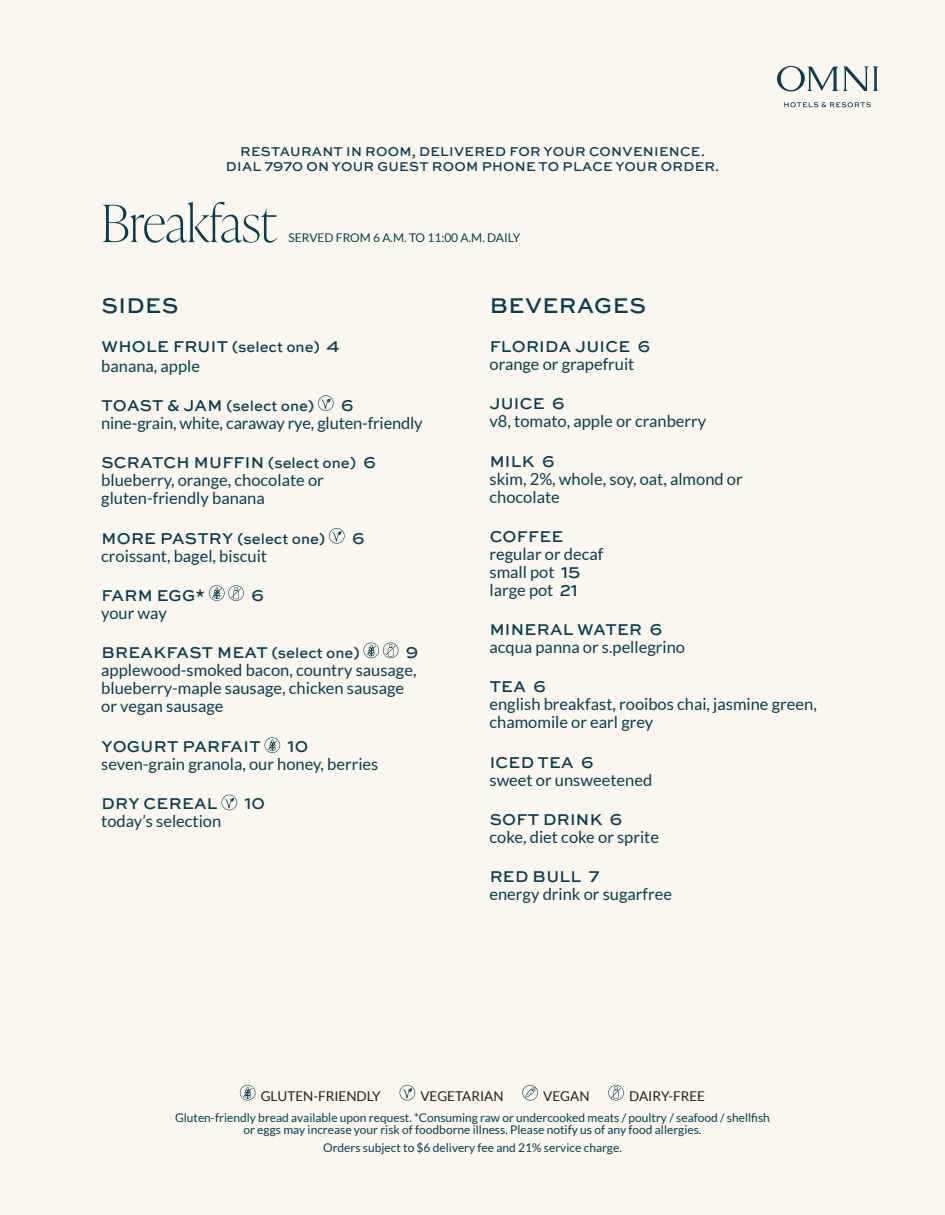
<style>
.page{position:relative;width:945px;height:1215px;background:#faf8ee}
.page>*{position:absolute;margin:0;border:0;box-sizing:border-box;transform-origin:0 0}
.t1{font:100 51.3px "Ivy Presto Display";color:#083d51}
.t2{font:500 22.5px "Sweet Sans Pro";letter-spacing:.02em;color:#083d51}
.t3{font:16.5px/18px "Lato";color:#083d51}
.t4{font:500 16.5px "Sweet Sans Pro";letter-spacing:.02em;color:#083d51}
.t5{font:500 15px "Sweet Sans Pro";color:#083d51}
.t6{font:500 13.5px/15px "Sweet Sans Pro";letter-spacing:.02em;color:#083d51;text-align:center}
.t7{font:13.5px "Lato";color:#231f20}
.t8{font:12px/12px "Lato";color:#083d51;text-align:center}
.s1{font-size:15px}
.s2{font-size:16.5px}
.s3{font-family:"Sweet Sans Pro";font-weight:500}
</style>
<div class="page">
<svg style="left:777px;top:66px;width:101px;height:26px"></svg>
<svg style="left:784px;top:102px;width:87px;height:5px"></svg>
<svg style="left:240px;top:1085px;width:16px;height:16px"></svg>
<svg style="left:400px;top:1085px;width:15px;height:16px"></svg>
<svg style="left:522px;top:1085px;width:16px;height:16px"></svg>
<svg style="left:608px;top:1085px;width:16px;height:16px"></svg>
<svg style="left:318px;top:395px;width:16px;height:16px"></svg>
<svg style="left:329px;top:528px;width:16px;height:16px"></svg>
<svg style="left:209px;top:585px;width:35px;height:16px"></svg>
<svg style="left:363px;top:643px;width:35px;height:15px"></svg>
<svg style="left:265px;top:737px;width:15px;height:16px"></svg>
<svg style="left:221px;top:795px;width:16px;height:15px"></svg>
<p class="t6" style="left:226px;top:143px;width:495px">RESTAURANT IN ROOM, DELIVERED FOR YOUR CONVENIENCE.<br>DIAL 7970 ON YOUR GUEST ROOM PHONE TO PLACE YOUR ORDER.</p>
<h1 class="t1" style="left:101px;top:187px;width:177px">Breakfast</h1>
<p class="t8" style="left:288px;top:232px;width:233px">SERVED FROM 6 A.M. TO 11:00 A.M. DAILY</p>
<h2 class="t2" style="left:101px;top:289px;width:78px">SIDES</h2>
<p class="t4" style="left:101px;top:334px;width:240px">WHOLE FRUIT <span class="s1">(select one)</span> 4</p>
<p class="t3" style="left:101px;top:357px;width:100px">banana, apple</p>
<p class="t5" style="left:101px;top:395px;width:214px"><span class="s2">TOAST &amp; JAM</span> (select one)</p>
<p class="t4" style="left:341px;top:393px;width:14px">6</p>
<p class="t3" style="left:101px;top:414px;width:323px">nine-grain, white, caraway rye, gluten-friendly</p>
<p class="t4" style="left:101px;top:451px;width:276px">SCRATCH MUFFIN <span class="s1">(select one)</span> 6</p>
<p class="t3" style="left:101px;top:471px;width:224px">blueberry, orange, chocolate or gluten-friendly banana</p>
<p class="t5" style="left:101px;top:528px;width:225px"><span class="s2">MORE PASTRY</span> (select one)</p>
<p class="t4" style="left:352px;top:526px;width:14px">6</p>
<p class="t3" style="left:101px;top:547px;width:167px">croissant, bagel, biscuit</p>
<p class="t4" style="left:101px;top:583px;width:105px">FARM EGG*</p>
<p class="t4" style="left:251px;top:583px;width:14px">6</p>
<p class="t3" style="left:101px;top:604px;width:67px">your way</p>
<p class="t4" style="left:101px;top:641px;width:260px">BREAKFAST MEAT <span class="s1">(select one)</span></p>
<p class="t4" style="left:406px;top:641px;width:14px">9</p>
<p class="t3" style="left:101px;top:661px;width:317px">applewood-smoked bacon, country sausage, blueberry-maple sausage, chicken sausage or vegan sausage</p>
<p class="t4" style="left:101px;top:734px;width:161px">YOGURT PARFAIT</p>
<p class="t4" style="left:288px;top:734px;width:22px">10</p>
<p class="t3" style="left:101px;top:754px;width:279px">seven-grain granola, our honey, berries</p>
<p class="t4" style="left:101px;top:791px;width:118px">DRY CEREAL</p>
<p class="t4" style="left:245px;top:791px;width:22px">10</p>
<p class="t3" style="left:101px;top:812px;width:122px">today’s selection</p>
<h2 class="t2" style="left:490px;top:289px;width:158px">BEVERAGES</h2>
<p class="t4" style="left:490px;top:334px;width:162px">FLORIDA JUICE 6</p>
<p class="t3" style="left:490px;top:355px;width:146px">orange or grapefruit</p>
<p class="t4" style="left:490px;top:392px;width:76px">JUICE 6</p>
<p class="t3" style="left:490px;top:412px;width:218px">v8, tomato, apple or cranberry</p>
<p class="t4" style="left:490px;top:449px;width:66px">MILK 6</p>
<p class="t3" style="left:490px;top:469px;width:255px">skim, 2%, whole, soy, oat, almond or chocolate</p>
<p class="t4" style="left:490px;top:524px;width:75px">COFFEE</p>
<p class="t3" style="left:490px;top:545px;width:115px">regular or decaf small pot <span class="s3">15 </span>large pot <span class="s3">21</span></p>
<p class="t4" style="left:490px;top:618px;width:174px">MINERAL WATER 6</p>
<p class="t3" style="left:490px;top:638px;width:197px">acqua panna or s.pellegrino</p>
<p class="t4" style="left:490px;top:675px;width:58px">TEA 6</p>
<p class="t3" style="left:490px;top:695px;width:329px">english breakfast, rooibos chai, jasmine green, chamomile or earl grey</p>
<p class="t4" style="left:490px;top:750px;width:105px">ICED TEA 6</p>
<p class="t3" style="left:490px;top:771px;width:164px">sweet or unsweetened</p>
<p class="t4" style="left:490px;top:807px;width:134px">SOFT DRINK 6</p>
<p class="t3" style="left:490px;top:828px;width:171px">coke, diet coke or sprite</p>
<p class="t4" style="left:490px;top:865px;width:111px">RED BULL 7</p>
<p class="t3" style="left:490px;top:885px;width:184px">energy drink or sugarfree</p>
<p class="t7" style="left:261px;top:1088px;width:122px">GLUTEN-FRIENDLY</p>
<p class="t7" style="left:420px;top:1088px;width:85px">VEGETARIAN</p>
<p class="t7" style="left:543px;top:1088px;width:48px">VEGAN</p>
<p class="t7" style="left:629px;top:1088px;width:78px">DAIRY-FREE</p>
<p class="t8" style="left:175px;top:1112px;width:597px">Gluten-friendly bread available upon request. *Consuming raw or undercooked meats / poultry / seafood / shellfish or eggs may increase your risk of foodborne illness. Please notify us of any food allergies.</p>
<p class="t8" style="left:323px;top:1141px;width:300px">Orders subject to $6 delivery fee and 21% service charge.</p>
</div>
